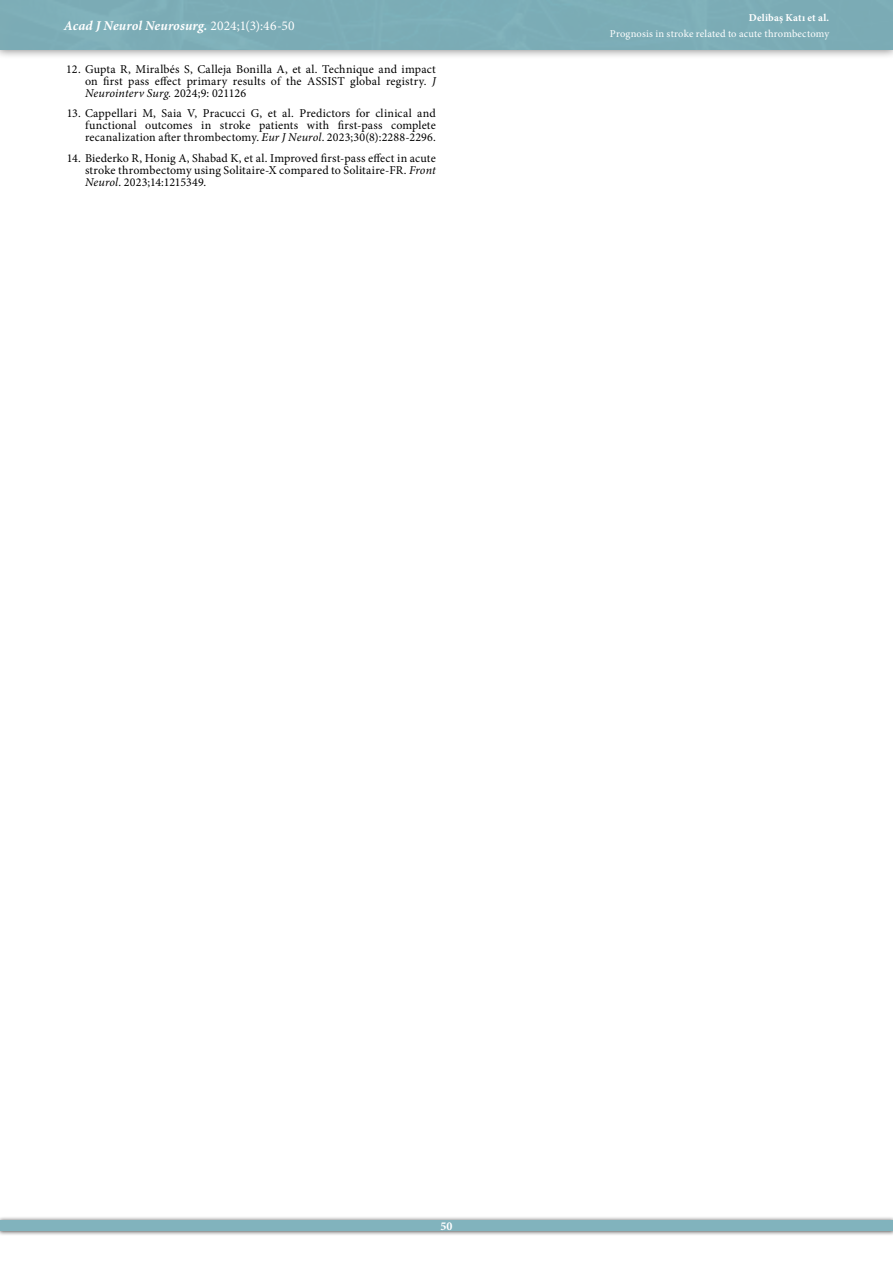
<style>
.page{position:relative;width:893px;height:1263px;background:#fff}
.page>*{position:absolute;margin:0;border:0;box-sizing:border-box;transform-origin:0 0}
.t1{font:italic 700 13.5px "Minion Pro";letter-spacing:.01em;color:#fff}
.t2{font:12px/12px "Minion Pro";letter-spacing:.015em;color:#000;text-align:justify}
.t3{font:700 12px "Minion Pro";color:#fff}
.t4{font:10.5px "Minion Pro";letter-spacing:.015em;color:#fff}
.t5{font:700 10.5px "Minion Pro";letter-spacing:.02em;color:#fff}
.s1{font-weight:400;font-style:normal}
.s2{font-style:italic}
</style>
<div class="page">
<div style="left:0;top:0;width:893px;height:59px;background:#000;opacity:.5"></div>
<div style="left:0;top:0;width:893px;height:50px;background:#7cacb6"></div>
<div style="left:0;top:1216px;width:893px;height:20px;background:#000;opacity:.75"></div>
<div style="left:0;top:1220px;width:893px;height:11px;background:#81b3bd"></div>
<p class="t1" style="left:64px;top:16px;width:232px">Acad J Neurol Neurosurg. <span class="s1">2024;1(3):46-50</span></p>
<p class="t2" style="left:85px;top:63px;width:352px;text-indent:-19px">12. Gupta R, Miralbés S, Calleja Bonilla A, et al. Technique and impact on first pass effect primary results of the ASSIST global registry. <span class="s2">J Neurointerv Surg.</span> 2024;9: 021126</p>
<p class="t2" style="left:85px;top:107px;width:352px;text-indent:-18px">13. Cappellari M, Saia V, Pracucci G, et al. Predictors for clinical and functional outcomes in stroke patients with first-pass complete recanalization after thrombectomy. <span class="s2">Eur J Neurol</span>. 2023;30(8):2288-2296.</p>
<p class="t2" style="left:85px;top:152px;width:352px;text-indent:-18px">14. Biederko R, Honig A, Shabad K, et al. Improved first-pass effect in acute stroke thrombectomy using Solitaire-X compared to Solitaire-FR. <span class="s2">Front Neurol</span>. 2023;14:1215349.</p>
<p class="t5" style="left:749px;top:10px;width:82px">Delibaş Katı et al.</p>
<p class="t4" style="left:610px;top:26px;width:221px">Prognosis in stroke related to acute thrombectomy</p>
<p class="t3" style="left:440px;top:1218px;width:14px">50</p>
</div>
